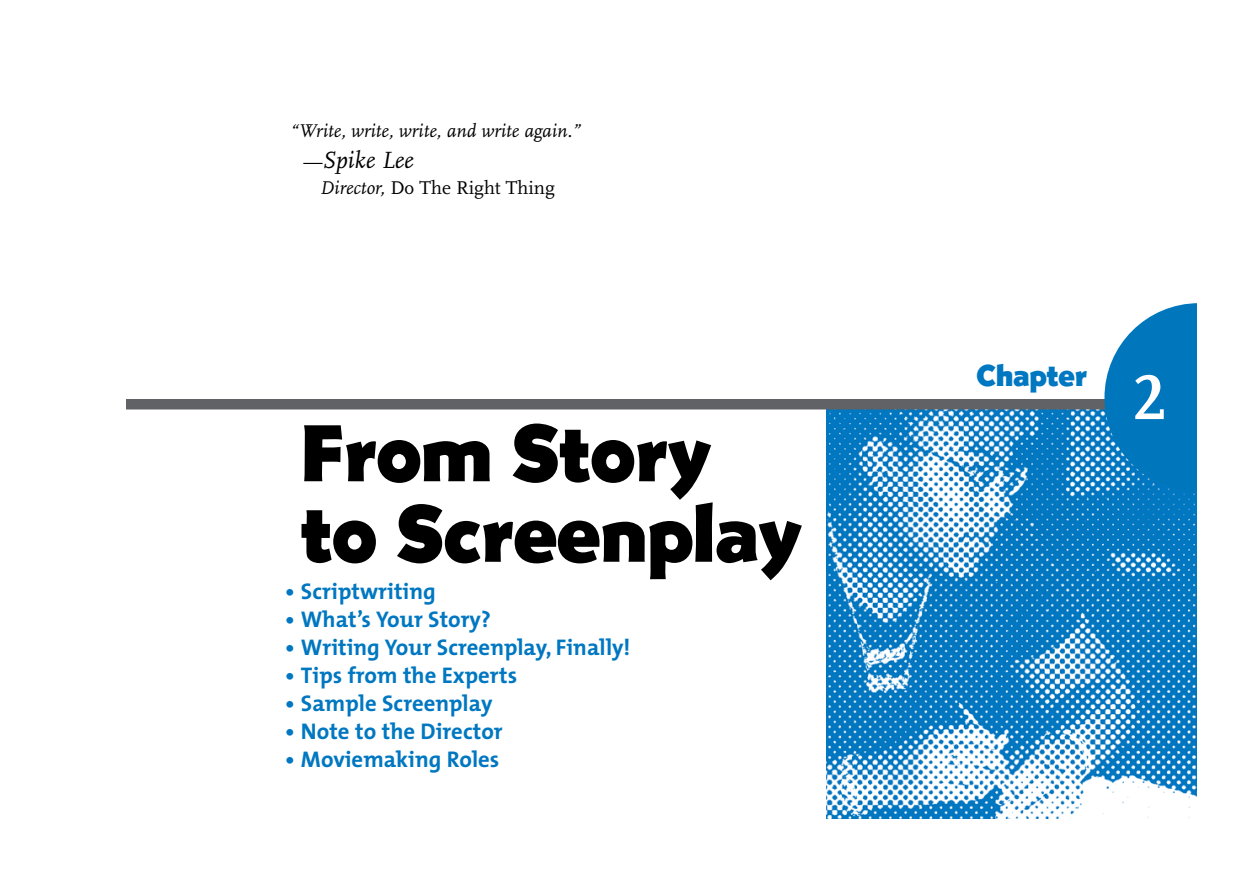
<style>
.page{position:relative;width:1260px;height:882px;background:#fff}
.page>*{position:absolute;margin:0;border:0;box-sizing:border-box;transform-origin:0 0}
.t1{font:84px/80.5px "New Bernhard Gothic Ext Hvy";color:#000}
.t2{font:700 66.5px "Scala Figures";color:#fff}
.t3{font:31.5px "New Bernhard Gothic Ext Hvy";color:#0077c1}
.t4{font:italic 24.5px "Scala";color:#000}
.t5{font:700 22.75px "The Mix";color:#0077c1}
.t6{font:italic 19.25px "Scala";color:#000}
.t7{font:19.25px "Scala";color:#000}
.s1{font-size:19.25px}
.s2{font-style:italic}
</style>
<div class="page">
<img style="left:826px;top:410px;width:371px;height:409px">
<div style="left:126px;top:399px;width:1071px;height:11px;background:#606265"></div>
<svg style="left:1104px;top:303px;width:93px;height:189px;background:#2188c5"></svg>
<p class="t6" style="left:290px;top:122px;width:291px">“Write, write, write, and write again.”</p>
<p class="t4" style="left:303px;top:149px;width:112px"><span class="s1">—</span>Spike Lee</p>
<p class="t7" style="left:320px;top:180px;width:237px"><span class="s2">Director,</span> Do The Right Thing</p>
<h1 class="t1" style="left:301px;top:421px;width:503px">From Story to Screenplay</h1>
<p class="t5" style="left:285px;top:583px;width:152px">• Scriptwriting</p>
<p class="t5" style="left:285px;top:611px;width:207px">• What’s Your Story?</p>
<p class="t5" style="left:285px;top:639px;width:347px">• Writing Your Screenplay, Finally!</p>
<p class="t5" style="left:285px;top:667px;width:233px">• Tips from the Experts</p>
<p class="t5" style="left:285px;top:695px;width:209px">• Sample Screenplay</p>
<p class="t5" style="left:285px;top:723px;width:219px">• Note to the Director</p>
<p class="t5" style="left:285px;top:751px;width:216px">• Moviemaking Roles</p>
<h3 class="t3" style="left:976px;top:361px;width:112px">Chapter</h3>
<h2 class="t2" style="left:1132px;top:357px;width:35px">2</h2>
</div>
